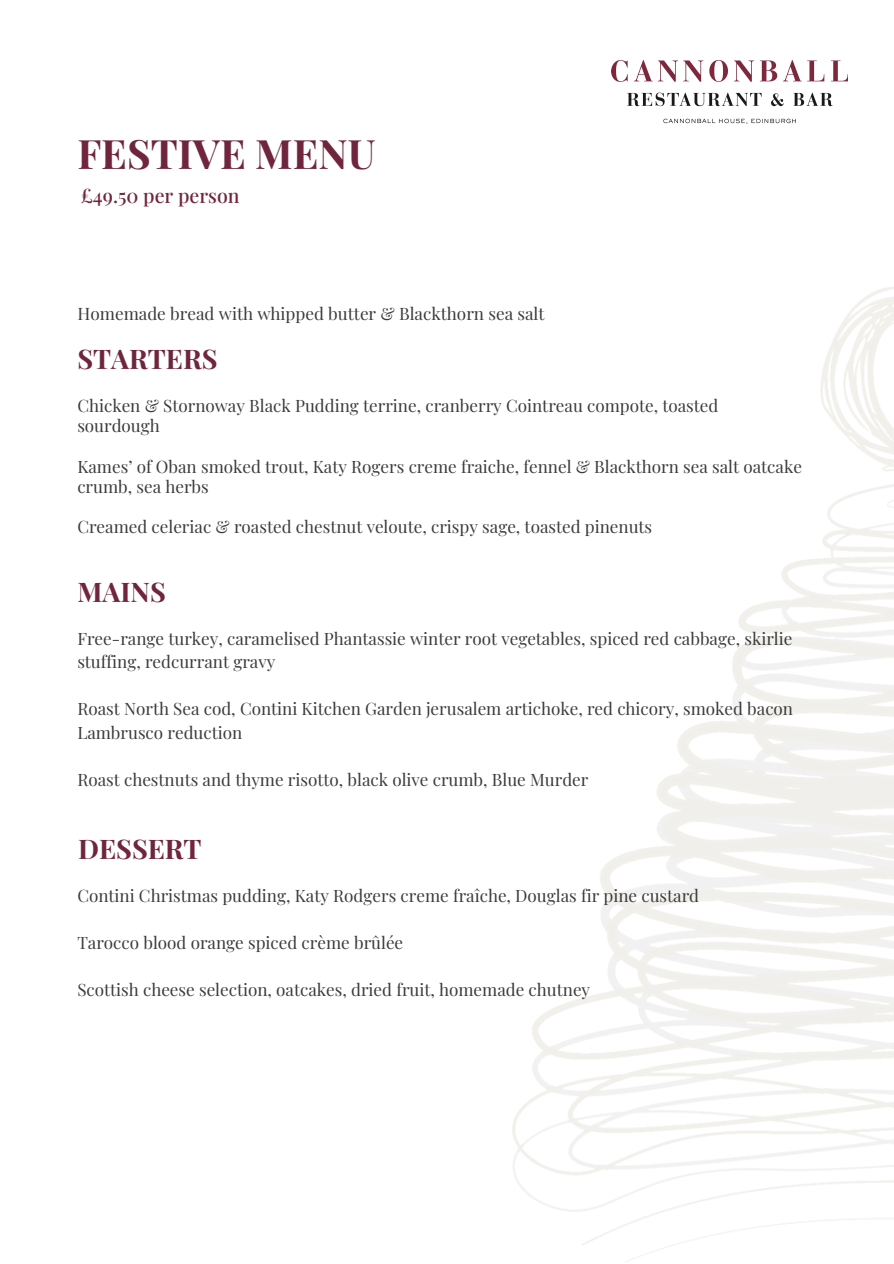
<style>
.page{position:relative;width:894px;height:1264px;background:#fff}
.page>*{position:absolute;margin:0;border:0;box-sizing:border-box;transform-origin:0 0}
.t1{font:700 40.5px "Playfair Display";color:#6f263d}
.t2{font:700 27px "Playfair Display";color:#6f263d}
.t3{font:500 19.5px "Playfair Display";color:#6f263d}
.t4{font:17.1px/20.2px "Playfair Display";color:#3d3b3a}
</style>
<div class="page">
<img style="left:611px;top:61px;width:236px;height:63px">
<h3 class="t1" style="left:77px;top:125px;width:299px">FESTIVE MENU</h3>
<h2 class="t3" style="left:81px;top:182px;width:160px">£49.50 per person</h2>
<p class="t4" style="left:77px;top:303px;width:468px">Homemade bread with whipped butter &amp; Blackthorn sea salt</p>
<p class="t2" style="left:77px;top:340px;width:142px">STARTERS</p>
<p class="t4" style="left:77px;top:394px;width:642px">Chicken &amp; Stornoway Black Pudding terrine, cranberry Cointreau compote, toasted sourdough</p>
<p class="t4" style="left:77px;top:455px;width:726px">Kames’ of Oban smoked trout, Katy Rogers creme fraiche, fennel &amp; Blackthorn sea salt oatcake crumb, sea herbs</p>
<h2 class="t4" style="left:77px;top:516px;width:576px">Creamed celeriac &amp; roasted chestnut veloute, crispy sage, toasted pinenuts</h2>
<p class="t2" style="left:77px;top:573px;width:90px">MAINS</p>
<p class="t4" style="left:77px;top:625px;width:716px;line-height:23.7px">Free-range turkey, caramelised Phantassie winter root vegetables, spiced red cabbage, skirlie stuffing, redcurrant gravy</p>
<p class="t4" style="left:77px;top:696px;width:717px;line-height:23.7px">Roast North Sea cod, Contini Kitchen Garden jerusalem artichoke, red chicory, smoked bacon<br>Lambrusco reduction</p>
<p class="t4" style="left:77px;top:769px;width:512px">Roast chestnuts and thyme risotto, black olive crumb, Blue Murder</p>
<p class="t2" style="left:78px;top:830px;width:125px">DESSERT</p>
<p class="t4" style="left:77px;top:884px;width:623px">Contini Christmas pudding, Katy Rodgers creme fraîche, Douglas fir pine custard</p>
<p class="t4" style="left:77px;top:931px;width:327px">Tarocco blood orange spiced crème brûlée</p>
<p class="t4" style="left:77px;top:978px;width:514px">Scottish cheese selection, oatcakes, dried fruit, homemade chutney</p>
</div>
